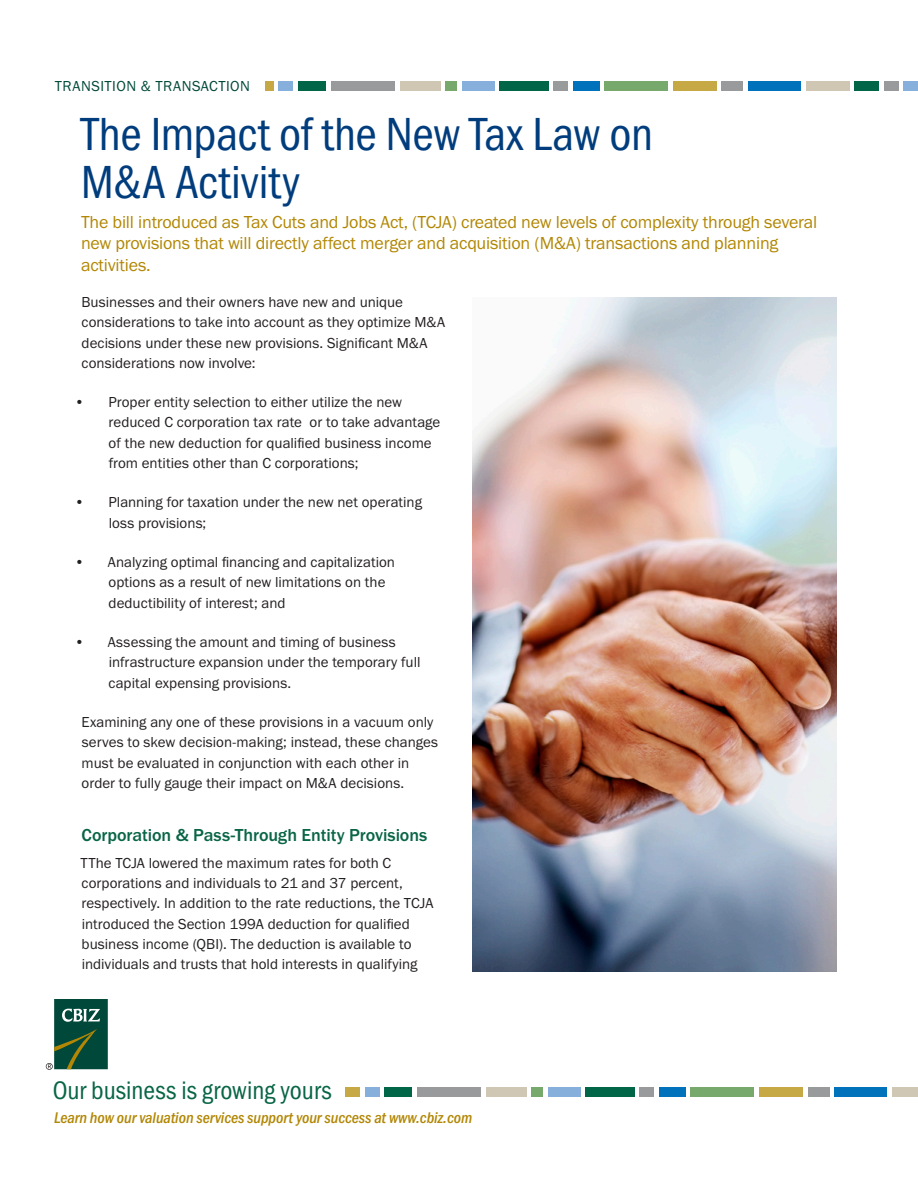
<style>
.page{position:relative;width:918px;height:1188px;background:#fff}
.page>*{position:absolute;margin:0;border:0;box-sizing:border-box;transform-origin:0 0}
.Headline{font:48.15px/48px "Franklin Gothic URW Con Boo";letter-spacing:-.005em;color:#013d7d}
.t1{font:26.25px "Franklin Gothic URW Con Boo";color:#096547}
.Teaser_Paragraph{font:18px/21.6px "Franklin Gothic URW Boo";letter-spacing:-.01em;color:#b28705}
.Subhead{font:500 18px "Franklin Gothic URW";letter-spacing:-.005em;color:#096547}
.t2{font:16.05px "Franklin Gothic URW Con Med Ita";letter-spacing:-.005em;color:#b28705}
.Body_Copy{font:15px/20.2px "Franklin Gothic URW Boo";color:#231f20}
.t3{font:15px "Franklin Gothic URW Boo";letter-spacing:.03em;color:#004839}
</style>
<div class="page">
<div style="left:279px;top:81px;width:14px;height:10px;background:#87afdc"></div>
<div style="left:265px;top:81px;width:9px;height:10px;background:#c6a845"></div>
<div style="left:298px;top:81px;width:28px;height:10px;background:#006647"></div>
<div style="left:331px;top:81px;width:64px;height:10px;background:#999a9b"></div>
<div style="left:400px;top:81px;width:40px;height:10px;background:#cfc6b4"></div>
<div style="left:445px;top:81px;width:12px;height:10px;background:#77a96d"></div>
<div style="left:462px;top:81px;width:32px;height:10px;background:#87afdc"></div>
<div style="left:499px;top:81px;width:49px;height:10px;background:#006647"></div>
<div style="left:854px;top:81px;width:25px;height:10px;background:#006647"></div>
<div style="left:553px;top:81px;width:15px;height:10px;background:#999a9b"></div>
<div style="left:884px;top:81px;width:15px;height:10px;background:#999a9b"></div>
<div style="left:904px;top:81px;width:14px;height:10px;background:#87afdc"></div>
<div style="left:722px;top:81px;width:21px;height:10px;background:#999a9b"></div>
<div style="left:604px;top:81px;width:64px;height:10px;background:#77a96d"></div>
<div style="left:573px;top:81px;width:26px;height:10px;background:#0072bc"></div>
<div style="left:748px;top:81px;width:53px;height:10px;background:#0072bc"></div>
<div style="left:673px;top:81px;width:44px;height:10px;background:#c6a845"></div>
<div style="left:806px;top:81px;width:43px;height:10px;background:#cfc6b4"></div>
<div style="left:365px;top:1087px;width:14px;height:10px;background:#87afdc"></div>
<div style="left:345px;top:1087px;width:15px;height:10px;background:#c6a845"></div>
<div style="left:384px;top:1087px;width:28px;height:10px;background:#006647"></div>
<div style="left:417px;top:1087px;width:64px;height:10px;background:#999a9b"></div>
<div style="left:486px;top:1087px;width:41px;height:10px;background:#cfc6b4"></div>
<div style="left:532px;top:1087px;width:11px;height:10px;background:#77a96d"></div>
<div style="left:548px;top:1087px;width:33px;height:10px;background:#87afdc"></div>
<div style="left:586px;top:1087px;width:49px;height:10px;background:#006647"></div>
<div style="left:640px;top:1087px;width:14px;height:10px;background:#999a9b"></div>
<div style="left:808px;top:1087px;width:21px;height:10px;background:#999a9b"></div>
<div style="left:691px;top:1087px;width:63px;height:10px;background:#77a96d"></div>
<div style="left:659px;top:1087px;width:27px;height:10px;background:#0072bc"></div>
<div style="left:834px;top:1087px;width:53px;height:10px;background:#0072bc"></div>
<div style="left:759px;top:1087px;width:44px;height:10px;background:#c6a845"></div>
<div style="left:892px;top:1087px;width:26px;height:10px;background:#cfc6b4"></div>
<div style="left:54px;top:999px;width:54px;height:70px;background:#004839"></div>
<svg style="left:62px;top:1009px;width:38px;height:13px"></svg>
<svg style="left:46px;top:1029px;width:51px;height:41px"></svg>
<img style="left:472px;top:297px;width:365px;height:675px">
<p class="t3" style="left:55px;top:77px;width:197px">TRANSITION &amp; TRANSACTION</p>
<p class="Headline" style="left:81px;top:109px;width:574px">The Impact of the New Tax Law on<br>M&amp;A Activity</p>
<p class="Teaser_Paragraph" style="left:81px;top:211px;width:738px">The bill introduced as Tax Cuts and Jobs Act, (TCJA) created new levels of complexity through several new provisions that will directly affect merger and acquisition (M&amp;A) transactions and planning activities.</p>
<p class="Body_Copy" style="left:82px;top:292px;width:365px">Businesses and their owners have new and unique considerations to take into account as they optimize M&amp;A decisions under these new provisions. Significant M&amp;A considerations now involve:</p>
<p class="Body_Copy" style="left:109px;top:392px;width:333px;text-indent:-34px">• Proper entity selection to either utilize the new reduced C corporation tax rate or to take advantage of the new deduction for qualified business income from entities other than C corporations;</p>
<p class="Body_Copy" style="left:109px;top:492px;width:315px;text-indent:-34px">• Planning for taxation under the new net operating loss provisions;</p>
<p class="Body_Copy" style="left:109px;top:552px;width:288px;text-indent:-34px">• Analyzing optimal financing and capitalization options as a result of new limitations on the deductibility of interest; and</p>
<p class="Body_Copy" style="left:109px;top:632px;width:313px;text-indent:-34px">• Assessing the amount and timing of business infrastructure expansion under the temporary full capital expensing provisions.</p>
<p class="Body_Copy" style="left:82px;top:712px;width:358px">Examining any one of these provisions in a vacuum only serves to skew decision-making; instead, these changes must be evaluated in conjunction with each other in order to fully gauge their impact on M&amp;A decisions.</p>
<p class="Subhead" style="left:82px;top:824px;width:347px">Corporation &amp; Pass-Through Entity Provisions</p>
<p class="Body_Copy" style="left:80px;top:852px;width:355px">TThe TCJA lowered the maximum rates for both C corporations and individuals to 21 and 37 percent, respectively. In addition to the rate reductions, the TCJA introduced the Section 199A deduction for qualified business income (QBI). The deduction is available to individuals and trusts that hold interests in qualifying</p>
<h2 class="t1" style="left:53px;top:1075px;width:280px">Our business is growing yours</h2>
<p class="t2" style="left:54px;top:1109px;width:420px">Learn how our valuation services support your success at www.cbiz.com</p>
</div>
